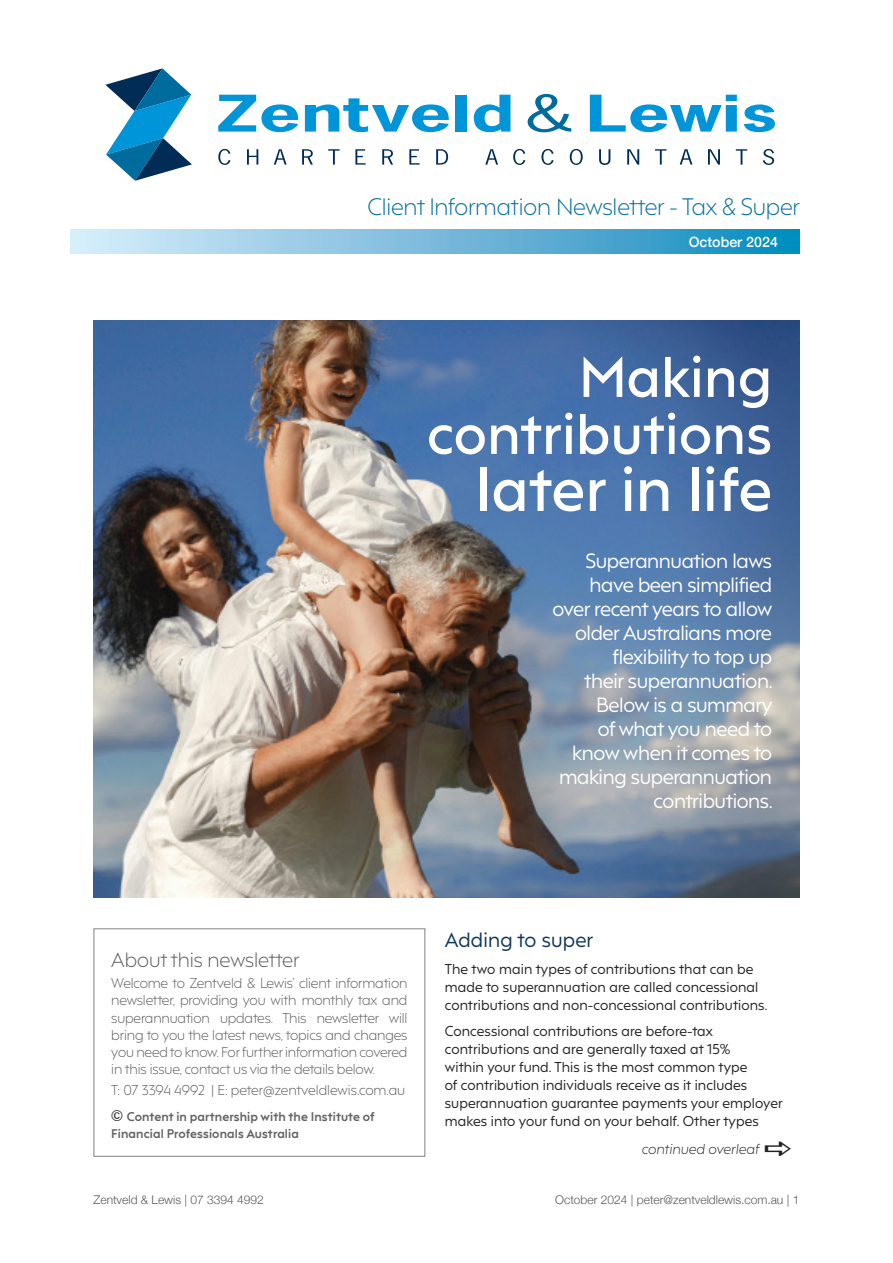
<style>
.page{position:relative;width:893px;height:1263px;background:#fff}
.page>*{position:absolute;margin:0;border:0;box-sizing:border-box;transform-origin:0 0}
.t1{font:600 58.5px "F37 Hooj";letter-spacing:.01em;color:#fff}
.t2{font:600 54px/57px "F37 Hooj";letter-spacing:.01em;color:#fff;text-align:right}
.t3{font:300 22.5px "F37 Hooj";letter-spacing:-.005em;color:#006b9d}
.t4{font:19.5px/24px "F37 Hooj";letter-spacing:-.02em;color:#fff;text-align:right}
.t5{font:300 19.5px "F37 Hooj";color:#57585a}
.t6{font:19.5px "F37 Hooj";letter-spacing:.01em;color:#0d355a}
.t7{font:500 14.25px "Helvetica Neue";color:#fff}
.t8{font:13.5px/18px "F37 Hooj";letter-spacing:.01em;color:#231f20}
.t9{font:300 13.5px/17.2px "F37 Hooj";letter-spacing:-.01em;color:#57585a;text-align:justify}
.t10{font:italic 300 13.5px "F37 Hooj";letter-spacing:.01em;color:#231f20}
.t11{font:700 12px/17.2px "F37 Hooj";letter-spacing:.01em;color:#636366}
.t12{font:300 12px "Helvetica Neue";color:#57585a}
</style>
<div class="page">
<img style="left:94px;top:321px;width:705px;height:576px">
<div style="left:94px;top:928px;width:331px;height:229px;border:1px solid #808285"></div>
<svg style="left:71px;top:230px;width:728px;height:23px"></svg>
<svg style="left:218px;top:95px;width:80px;height:37px"></svg>
<svg style="left:305px;top:98px;width:144px;height:34px"></svg>
<div style="left:456px;top:95px;width:11px;height:37px;background:#0095d9"></div>
<svg style="left:474px;top:95px;width:36px;height:37px"></svg>
<svg style="left:528px;top:94px;width:43px;height:38px"></svg>
<svg style="left:590px;top:95px;width:147px;height:37px"></svg>
<svg style="left:744px;top:104px;width:31px;height:28px"></svg>
<svg style="left:218px;top:149px;width:12px;height:16px"></svg>
<svg style="left:247px;top:149px;width:11px;height:16px"></svg>
<svg style="left:274px;top:149px;width:13px;height:16px"></svg>
<svg style="left:302px;top:149px;width:11px;height:16px"></svg>
<svg style="left:328px;top:149px;width:12px;height:16px"></svg>
<svg style="left:355px;top:149px;width:11px;height:16px"></svg>
<svg style="left:382px;top:149px;width:11px;height:16px"></svg>
<svg style="left:409px;top:149px;width:11px;height:16px"></svg>
<svg style="left:436px;top:149px;width:12px;height:16px"></svg>
<svg style="left:485px;top:149px;width:13px;height:16px"></svg>
<svg style="left:513px;top:149px;width:12px;height:16px"></svg>
<svg style="left:541px;top:149px;width:12px;height:16px"></svg>
<svg style="left:570px;top:149px;width:13px;height:16px"></svg>
<svg style="left:599px;top:149px;width:11px;height:16px"></svg>
<svg style="left:627px;top:149px;width:12px;height:16px"></svg>
<svg style="left:655px;top:149px;width:11px;height:16px"></svg>
<svg style="left:680px;top:149px;width:12px;height:16px"></svg>
<svg style="left:708px;top:149px;width:12px;height:16px"></svg>
<svg style="left:736px;top:149px;width:11px;height:16px"></svg>
<svg style="left:763px;top:149px;width:11px;height:16px"></svg>
<svg style="left:105px;top:68px;width:87px;height:113px"></svg>
<h3 class="t3" style="left:367px;top:188px;width:434px">Client Information Newsletter - Tax &amp; Super</h3>
<p class="t7" style="left:689px;top:231px;width:91px">October 2024</p>
<h2 class="t2" style="left:427px;top:343px;width:346px">Making contributions</h2>
<h1 class="t1" style="left:477px;top:439px;width:297px">later in life</h1>
<h3 class="t4" style="left:552px;top:547px;width:222px">Superannuation laws have been simplified over recent years to allow older Australians more flexibility to top up<br>their superannuation.<br>Below is a summary<br>of what you need to know when it comes to making superannuation contributions.</h3>
<h3 class="t5" style="left:111px;top:943px;width:190px">About this newsletter</h3>
<p class="t9" style="left:111px;top:973px;width:298px">Welcome to Zentveld &amp; Lewis’ client information newsletter, providing you with monthly tax and superannuation updates. This newsletter will bring to you the latest news, topics and changes you need to know. For further information covered in this issue, contact us via the details below.</p>
<p class="t9" style="left:111px;top:1080px;width:295px">T: 07 3394 4992 | E: peter@zentveldlewis.com.au</p>
<p class="t11" style="left:111px;top:1106px;width:265px;text-indent:16px">Content in partnership with the Institute of<br>Financial Professionals Australia</p>
<h3 class="t6" style="left:445px;top:923px;width:150px">Adding to super</h3>
<p class="t8" style="left:445px;top:958px;width:324px">The two main types of contributions that can be made to superannuation are called concessional contributions and non-concessional contributions.</p>
<p class="t8" style="left:445px;top:1020px;width:340px">Concessional contributions are before-tax contributions and are generally taxed at 15%<br>within your fund. This is the most common type<br>of contribution individuals receive as it includes superannuation guarantee payments your employer makes into your fund on your behalf. Other types</p>
<p class="t10" style="left:641px;top:1138px;width:119px">continued overleaf</p>
<p class="t12" style="left:94px;top:1190px;width:172px">Zentveld &amp; Lewis | 07 3394 4992</p>
<p class="t12" style="left:555px;top:1190px;width:246px">October 2024 | peter@zentveldlewis.com.au | 1</p>
</div>
